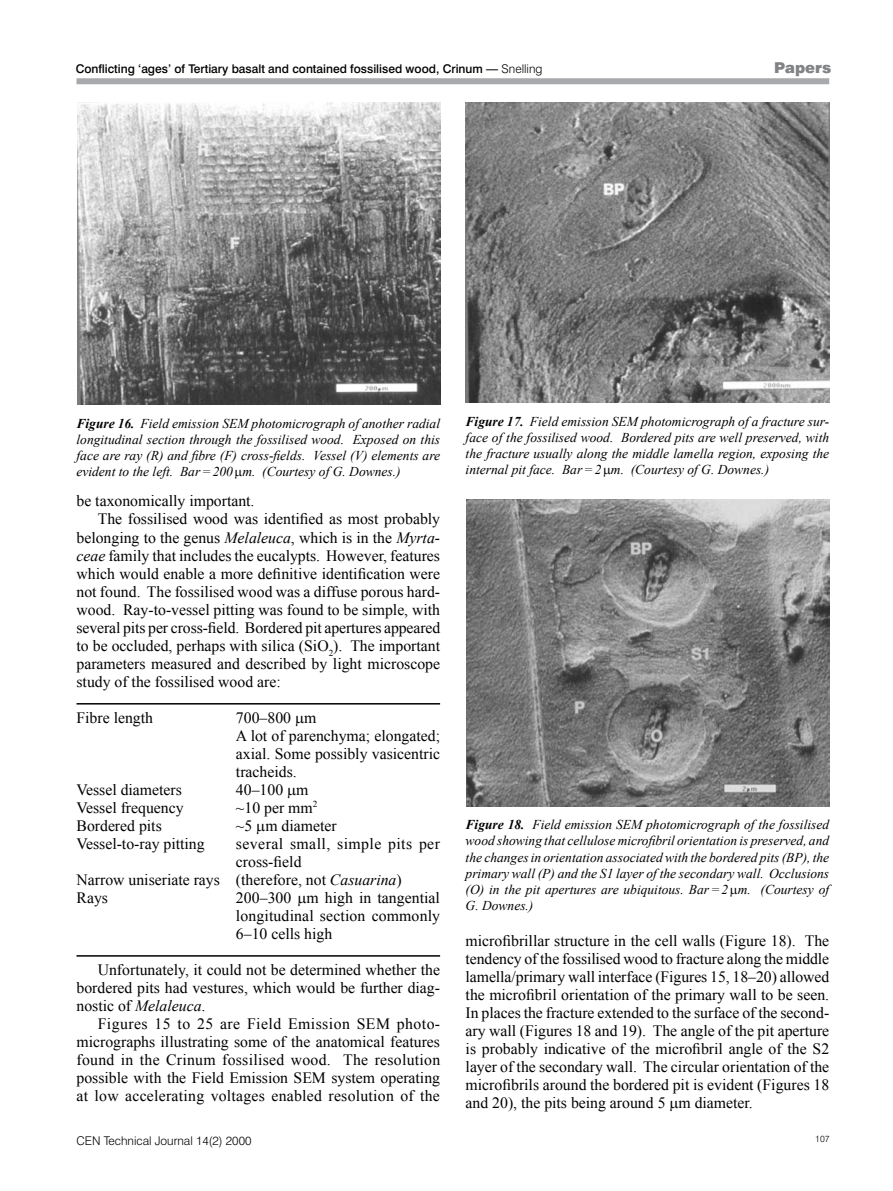
<style>
.page{position:relative;width:893px;height:1191px;background:#fff}
.page>*{position:absolute;margin:0;border:0;box-sizing:border-box;transform-origin:0 0}
.t1{font:15.75px/18px "Times New Roman";color:#000;text-align:justify}
.t2{font:15.75px "Times New Roman";letter-spacing:.03em;color:#000}
.t3{font:900 15px "Swiss 721 BT";color:#808284}
.t4{font:italic 13.5px/16.2px "Times New Roman";color:#000;text-align:justify}
.t5{font:500 12px "Swiss 721 BT";color:#000}
.t6{font:300 12px "Swiss 721 BT";color:#000}
.t7{font:300 9px "Swiss 721 BT";color:#000}
.s1{font-weight:300}
.s2{font-weight:700}
.s3{font-style:italic}
</style>
<div class="page">
<div style="left:76px;top:78px;width:753px;height:6px;background:#a7a9ac"></div>
<img style="left:466px;top:102px;width:363px;height:300px">
<img style="left:78px;top:102px;width:362px;height:302px">
<img style="left:466px;top:500px;width:363px;height:306px">
<hr style="left:76px;top:703px;width:364px;height:1px;background:#000">
<hr style="left:76px;top:955px;width:364px;height:1px;background:#000">
<p class="t5" style="left:76px;top:61px;width:468px">Conflicting ‘ages’ of Tertiary basalt and contained fossilised wood, Crinum — <span class="s1">Snelling</span></p>
<p class="t3" style="left:774px;top:59px;width:59px">Papers</p>
<p class="t4" style="left:76px;top:414px;width:365px"><span class="s2">Figure 16.</span> Field emission SEM photomicrograph of another radial longitudinal section through the fossilised wood. Exposed on this face are ray (R) and fibre (F) cross-fields. Vessel (V) elements are evident to the left. Bar=200 m. (Courtesy of G. Downes.)</p>
<p class="t1" style="left:76px;top:492px;width:180px">be taxonomically important.</p>
<p class="t1" style="left:98px;top:510px;width:344px">The fossilised wood was identified as most probably</p>
<p class="t1" style="left:76px;top:528px;width:365px">belonging to the genus <span class="s3">Melaleuca</span>, which is in the <span class="s3">Myrta-</span></p>
<p class="t1" style="left:76px;top:546px;width:365px"><span class="s3">ceae</span> family that includes the eucalypts. However, features</p>
<p class="t1" style="left:76px;top:564px;width:365px">which would enable a more definitive identi-fication were</p>
<p class="t1" style="left:76px;top:582px;width:365px">not found. The fossilised wood was a diffuse porous hard-</p>
<p class="t1" style="left:76px;top:600px;width:365px">wood. Ray-to-vessel pitting was found to be simple, with</p>
<p class="t1" style="left:76px;top:618px;width:365px">several pits per cross-field. Bordered pit apertures appeared</p>
<p class="t1" style="left:76px;top:636px;width:365px">to be occluded, perhaps with silica (SiO<sub>2</sub>). The important</p>
<p class="t1" style="left:76px;top:654px;width:365px">parameters measured and described by light microscope</p>
<p class="t1" style="left:76px;top:672px;width:206px">study of the fossilised wood are:</p>
<p class="t1" style="left:76px;top:708px;width:78px">Fibre length</p>
<p class="t1" style="left:236px;top:708px;width:206px;text-align:left">700–800 m<br>A lot of parenchyma; elongated; axial. Some possibly vasicentric tracheids.</p>
<p class="t1" style="left:76px;top:780px;width:107px">Vessel diameters</p>
<p class="t1" style="left:236px;top:780px;width:74px">40–100 m</p>
<p class="t1" style="left:76px;top:798px;width:109px">Vessel frequency</p>
<p class="t1" style="left:236px;top:798px;width:83px">~10 per mm<sup>2</sup></p>
<p class="t1" style="left:76px;top:816px;width:87px">Bordered pits</p>
<p class="t1" style="left:236px;top:816px;width:102px">~5 m diameter</p>
<p class="t1" style="left:76px;top:834px;width:130px">Vessel-to-ray pitting</p>
<p class="t2" style="left:236px;top:832px;width:206px">several small, simple pits per</p>
<p class="t1" style="left:236px;top:852px;width:67px">cross-field</p>
<p class="t1" style="left:76px;top:870px;width:327px">Narrow uniseriate rays (therefore, not <span class="s3">Casuarina</span>)</p>
<p class="t1" style="left:77px;top:888px;width:33px">Rays</p>
<p class="t1" style="left:236px;top:888px;width:206px">200–300 m high in tangential longitudinal section commonly 6–10 cells high</p>
<p class="t1" style="left:76px;top:960px;width:365px;text-indent:21px">Unfortunately, it could not be determined whether the bordered pits had vestures, which would be further diag&shy;nostic of <span class="s3">Melaleuca</span>.</p>
<p class="t1" style="left:76px;top:1014px;width:365px;text-indent:21px">Figures 15 to 25 are Field Emission SEM photo&shy;micrographs illustrating some of the anatomical features found in the Crinum fossilised wood. The resolution possible with the Field Emission SEM system operating at low accelerating voltages enabled resolution of the</p>
<p class="t4" style="left:466px;top:413px;width:365px"><span class="s2">Figure 17.</span> Field emission SEM photomicrograph of a fracture sur&shy;face of the fossilised wood. Bordered pits are well preserved, with the fracture usually along the middle lamella region, exposing the internal pit face. Bar=2 m. (Courtesy of G. Downes.)</p>
<p class="t4" style="left:466px;top:816px;width:365px"><span class="s2">Figure 18.</span> Field emission SEM photomicrograph of the fossilised wood showing that cellulose microfibril orientation is preserved, and the changes in orientation associated with the bordered pits (BP), the primary wall (P) and the S1 layer of the secondary wall. Occlusions (O) in the pit apertures are ubiquitous. Bar=2 m. (Courtesy of G. Downes.)</p>
<p class="t1" style="left:466px;top:931px;width:365px">microfibrillar structure in the cell walls (Figure 18). The tendency of the fossilised wood to fracture along the middle lamella/primary wall interface (Figures 15, 18–20) allowed the microfibril orientation of the primary wall to be seen.<br>In places the fracture extended to the surface of the second&shy;ary wall (Figures 18 and 19). The angle of the pit aperture is probably indicative of the microfibril angle of the S2 layer of the secondary wall. The circular orientation of the microfibrils around the bordered pit is evident (Figures 18 and 20), the pits being around 5 m diameter.</p>
<p class="t6" style="left:76px;top:1133px;width:176px">CEN Technical Journal 14(2) 2000</p>
<p class="t7" style="left:815px;top:1133px;width:16px">107</p>
</div>
